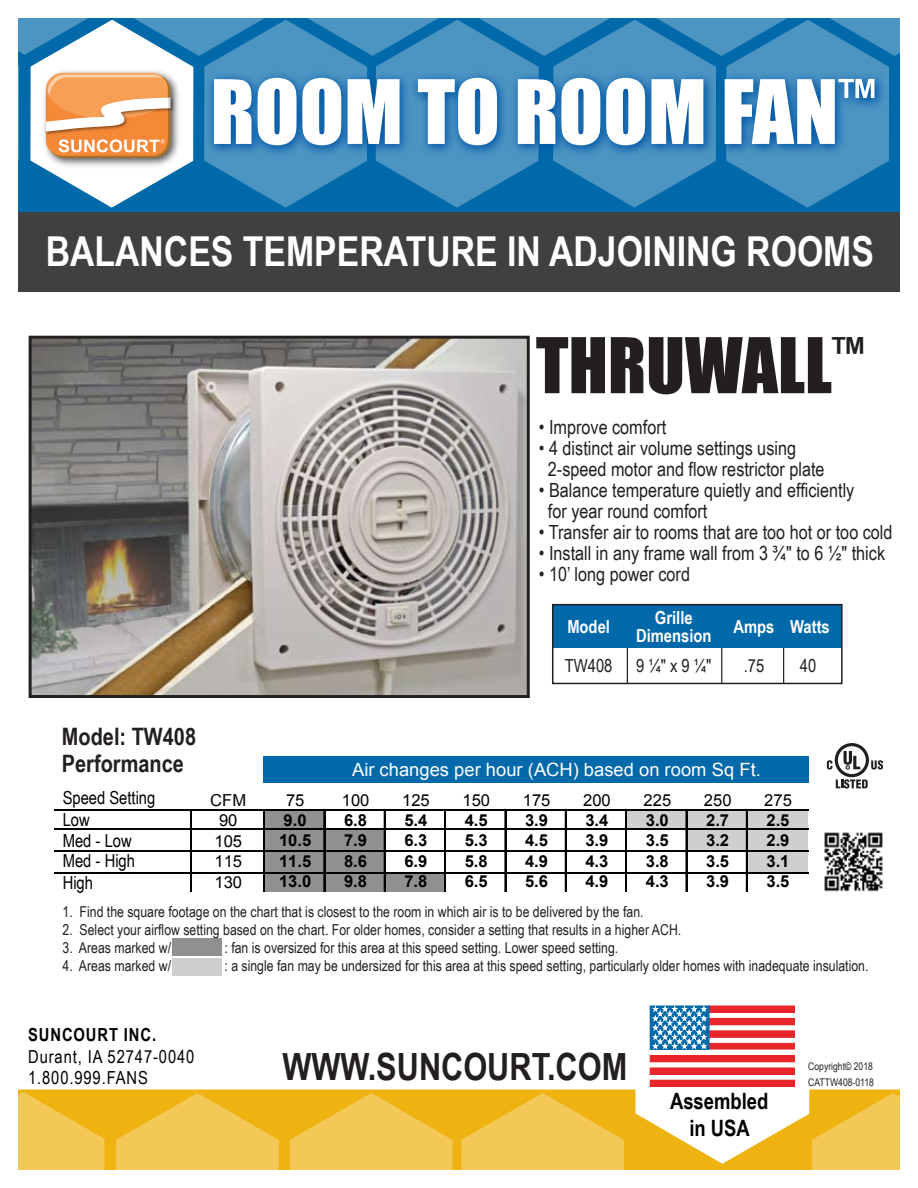
<style>
.page{position:relative;width:918px;height:1188px;background:#fff}
.page>*{position:absolute;margin:0;border:0;box-sizing:border-box;transform-origin:0 0}
.t1{font:70.95px "Impact";color:#231f20}
.t2{font:700 41.25px "Arial Narrow";color:#fff}
.t3{font:700 37.5px "Arial Narrow";color:#231f20}
.t4{font:700 24px "Arial Narrow";color:#231f20}
.t5{font:700 22.5px/27px "Arial Narrow";color:#020202;text-align:center}
.t6{font:19.5px/21px "Arial Narrow";color:#231f20}
.t7{font:18.3px "Arial";color:#fff}
.t8{font:18px/21px "Arial Narrow";color:#010101}
.t9{font:18px/21.6px "Arial Narrow";letter-spacing:.05em;color:#020202}
.t10{font:700 18px/18px "Arial Narrow";color:#fff;text-align:center}
.t11{font:18px "Arial Narrow";color:#231f20}
.t12{font:700 18px "Arial Narrow";letter-spacing:.05em;color:#020202}
.t13{font:700 16.5px "Arial";color:#010101}
.t14{font:16.5px "Arial";color:#010101}
.t15{font:15px "Arial Narrow";color:#231f20}
.t16{font:10.5px "Arial Narrow";color:#231f20}
</style>
<div class="page">
<hr style="left:783px;top:625px;width:1px;height:59px;background:#231f20">
<hr style="left:721px;top:625px;width:1px;height:59px;background:#231f20">
<hr style="left:627px;top:625px;width:1px;height:59px;background:#231f20">
<div style="left:553px;top:605px;width:289px;height:43px;background:#0069aa"></div>
<div style="left:552px;top:604px;width:291px;height:80px;border:2px solid #231f20"></div>
<svg style="left:827px;top:743px;width:56px;height:46px"></svg>
<div style="left:263px;top:810px;width:61px;height:81px;background:#918f8f"></div>
<div style="left:748px;top:810px;width:60px;height:63px;background:#cecfd0"></div>
<div style="left:687px;top:810px;width:61px;height:40px;background:#cecfd0"></div>
<div style="left:626px;top:810px;width:61px;height:20px;background:#cecfd0"></div>
<div style="left:324px;top:830px;width:61px;height:61px;background:#918f8f"></div>
<div style="left:386px;top:872px;width:60px;height:19px;background:#918f8f"></div>
<div style="left:263px;top:756px;width:545px;height:26px;background:#0069aa"></div>
<hr style="left:190px;top:810px;width:2px;height:81px;background:#010101">
<hr style="left:263px;top:810px;width:2px;height:81px;background:#010101">
<hr style="left:324px;top:809px;width:1px;height:82px;background:#010101">
<hr style="left:384px;top:809px;width:2px;height:82px;background:#010101">
<hr style="left:444px;top:809px;width:1px;height:82px;background:#010101">
<hr style="left:445px;top:809px;width:1px;height:82px;background:#010101">
<hr style="left:505px;top:809px;width:2px;height:82px;background:#010101">
<hr style="left:565px;top:809px;width:2px;height:82px;background:#010101">
<hr style="left:625px;top:809px;width:1px;height:82px;background:#010101">
<hr style="left:626px;top:809px;width:1px;height:82px;background:#010101">
<hr style="left:686px;top:809px;width:2px;height:82px;background:#010101">
<hr style="left:746px;top:809px;width:2px;height:82px;background:#010101">
<hr style="left:54px;top:809px;width:754px;height:2px;background:#010101">
<hr style="left:54px;top:828px;width:754px;height:2px;background:#010101">
<hr style="left:54px;top:850px;width:754px;height:2px;background:#010101">
<hr style="left:54px;top:872px;width:754px;height:2px;background:#010101">
<div style="left:172px;top:939px;width:50px;height:17px;background:#918f8f"></div>
<div style="left:172px;top:958px;width:50px;height:18px;background:#cecfd0"></div>
<img style="left:824px;top:832px;width:59px;height:60px">
<img style="left:33px;top:340px;width:493px;height:354px">
<div style="left:29px;top:336px;width:501px;height:362px;border:3px solid #231f20"></div>
<svg style="left:18px;top:1090px;width:882px;height:80px;fill:#eeb211"></svg>
<svg style="left:116px;top:1093px;width:163px;height:77px;background:#f1c141"></svg>
<svg style="left:290px;top:1093px;width:163px;height:77px;background:#f1c141"></svg>
<svg style="left:461px;top:1093px;width:163px;height:77px;background:#f1c141"></svg>
<svg style="left:812px;top:1093px;width:88px;height:77px;background:#f1c143"></svg>
<svg style="left:18px;top:1092px;width:86px;height:78px;background:#f1c143"></svg>
<div style="left:18px;top:212px;width:882px;height:80px;background:#404040"></div>
<svg style="left:18px;top:18px;width:882px;height:190px"></svg>
<svg style="left:652px;top:1012px;width:140px;height:68px"></svg>
<div style="left:709px;top:1006px;width:85px;height:6px;background:#ea262a"></div>
<div style="left:709px;top:1018px;width:85px;height:7px;background:#ea262a"></div>
<div style="left:709px;top:1031px;width:85px;height:6px;background:#ea262a"></div>
<div style="left:709px;top:1043px;width:85px;height:6px;background:#ea262a"></div>
<div style="left:650px;top:1055px;width:144px;height:7px;background:#ea262a"></div>
<div style="left:650px;top:1068px;width:144px;height:6px;background:#ea262a"></div>
<div style="left:650px;top:1080px;width:144px;height:6px;background:#ea262a"></div>
<svg style="left:652px;top:1008px;width:55px;height:39px"></svg>
<div style="left:650px;top:1006px;width:59px;height:43px;border:1px solid #0069aa"></div>
<svg style="left:653px;top:1007px;width:53px;height:41px"></svg>
<h2 class="t2" style="left:46px;top:221px;width:830px">BALANCES TEMPERATURE IN ADJOINING ROOMS</h2>
<h1 class="t1" style="left:536px;top:310px;width:330px">THRUWALL<sup>™</sup></h1>
<h3 class="t6" style="left:539px;top:416px;width:129px">• Improve comfort</h3>
<h3 class="t6" style="left:548px;top:437px;width:278px;text-indent:-9px">• 4 distinct air volume settings using<br>2-speed motor and flow restrictor plate</h3>
<h3 class="t6" style="left:548px;top:479px;width:308px;text-indent:-9px">• Balance temperature quietly and efficiently for year round comfort</h3>
<h3 class="t6" style="left:539px;top:521px;width:355px">• Transfer air to rooms that are too hot or too cold</h3>
<h3 class="t6" style="left:539px;top:542px;width:348px">• Install in any frame wall from 3 ¾" to 6 ½" thick</h3>
<h3 class="t6" style="left:539px;top:563px;width:153px">• 10’ long power cord</h3>
<h3 class="t4" style="left:62px;top:718px;width:136px">Model: TW408</h3>
<h3 class="t4" style="left:62px;top:745px;width:124px">Performance</h3>
<p class="t10" style="left:567px;top:616px;width:44px">Model</p>
<p class="t10" style="left:636px;top:607px;width:77px">Grille<br>Dimension</p>
<p class="t11" style="left:565px;top:653px;width:49px">TW408</p>
<p class="t11" style="left:636px;top:653px;width:77px">9 ¼" x 9 ¼"</p>
<p class="t10" style="left:734px;top:616px;width:98px">Amps Watts</p>
<p class="t11" style="left:744px;top:653px;width:22px">.75</p>
<p class="t11" style="left:800px;top:653px;width:18px">40</p>
<p class="t7" style="left:352px;top:757px;width:410px">Air changes per hour (ACH) based on room Sq Ft.</p>
<p class="t8" style="left:63px;top:787px;width:94px">Speed Setting<br>Low<br>Med - Low<br>Med - High</p>
<p class="t15" style="left:63px;top:901px;width:583px">1. Find the square footage on the chart that is closest to the room in which air is to be delivered by the fan.</p>
<p class="t15" style="left:63px;top:919px;width:620px">2. Select your airflow setting based on the chart. For older homes, consider a setting that results in a higher ACH.</p>
<p class="t15" style="left:63px;top:937px;width:110px">3. Areas marked w/</p>
<p class="t15" style="left:225px;top:937px;width:395px">: fan is oversized for this area at this speed setting. Lower speed setting.</p>
<p class="t15" style="left:63px;top:955px;width:110px">4. Areas marked w/</p>
<p class="t15" style="left:225px;top:955px;width:646px">: a single fan may be undersized for this area at this speed setting, particularly older homes with inadequate insulation.</p>
<p class="t14" style="left:210px;top:789px;width:37px">CFM</p>
<p class="t14" style="left:286px;top:789px;width:20px">75</p>
<p class="t14" style="left:342px;top:789px;width:29px">100</p>
<p class="t14" style="left:402px;top:789px;width:29px">125</p>
<p class="t14" style="left:463px;top:789px;width:29px">150</p>
<p class="t14" style="left:523px;top:789px;width:29px">175</p>
<p class="t14" style="left:583px;top:789px;width:29px">200</p>
<p class="t14" style="left:644px;top:789px;width:29px">225</p>
<p class="t14" style="left:704px;top:789px;width:29px">250</p>
<p class="t14" style="left:764px;top:789px;width:29px">275</p>
<p class="t14" style="left:219px;top:810px;width:20px">90</p>
<p class="t13" style="left:284px;top:809px;width:25px">9.0</p>
<p class="t13" style="left:344px;top:809px;width:25px">6.8</p>
<p class="t13" style="left:404px;top:809px;width:25px">5.4</p>
<p class="t13" style="left:465px;top:809px;width:25px">4.5</p>
<p class="t13" style="left:525px;top:809px;width:25px">3.9</p>
<p class="t13" style="left:585px;top:809px;width:25px">3.4</p>
<p class="t13" style="left:646px;top:809px;width:25px">3.0</p>
<p class="t13" style="left:706px;top:809px;width:25px">2.7</p>
<p class="t13" style="left:767px;top:809px;width:25px">2.5</p>
<p class="t14" style="left:215px;top:830px;width:29px">105</p>
<p class="t13" style="left:279px;top:829px;width:34px">10.5</p>
<p class="t13" style="left:344px;top:829px;width:25px">7.9</p>
<p class="t13" style="left:404px;top:829px;width:25px">6.3</p>
<p class="t13" style="left:465px;top:829px;width:25px">5.3</p>
<p class="t13" style="left:525px;top:829px;width:25px">4.5</p>
<p class="t13" style="left:585px;top:829px;width:25px">3.9</p>
<p class="t13" style="left:646px;top:829px;width:25px">3.5</p>
<p class="t13" style="left:706px;top:829px;width:25px">3.2</p>
<p class="t13" style="left:767px;top:829px;width:25px">2.9</p>
<p class="t14" style="left:215px;top:851px;width:29px">115</p>
<p class="t13" style="left:279px;top:850px;width:34px">11.5</p>
<p class="t13" style="left:344px;top:850px;width:25px">8.6</p>
<p class="t13" style="left:404px;top:850px;width:25px">6.9</p>
<p class="t13" style="left:465px;top:850px;width:25px">5.8</p>
<p class="t13" style="left:525px;top:850px;width:25px">4.9</p>
<p class="t13" style="left:585px;top:850px;width:25px">4.3</p>
<p class="t13" style="left:646px;top:850px;width:25px">3.8</p>
<p class="t13" style="left:706px;top:850px;width:25px">3.5</p>
<p class="t13" style="left:767px;top:850px;width:25px">3.1</p>
<p class="t8" style="left:63px;top:872px;width:32px">High</p>
<p class="t14" style="left:215px;top:871px;width:29px">130</p>
<p class="t13" style="left:279px;top:871px;width:34px">13.0</p>
<p class="t13" style="left:344px;top:871px;width:25px">9.8</p>
<p class="t13" style="left:404px;top:871px;width:25px">7.8</p>
<p class="t13" style="left:465px;top:871px;width:25px">6.5</p>
<p class="t13" style="left:525px;top:871px;width:25px">5.6</p>
<p class="t13" style="left:585px;top:871px;width:25px">4.9</p>
<p class="t13" style="left:646px;top:871px;width:25px">4.3</p>
<p class="t13" style="left:706px;top:871px;width:25px">3.9</p>
<p class="t13" style="left:767px;top:871px;width:25px">3.5</p>
<p class="t12" style="left:28px;top:1021px;width:130px">SUNCOURT INC.</p>
<p class="t9" style="left:28px;top:1045px;width:168px">Durant, IA 52747-0040<br>1.800.999.FANS</p>
<h3 class="t3" style="left:282px;top:1039px;width:346px">WWW.SUNCOURT.COM</h3>
<h3 class="t5" style="left:670px;top:1087px;width:100px">Assembled in USA</h3>
<p class="t16" style="left:808px;top:1059px;width:66px">Copyright© 2018</p>
<p class="t16" style="left:808px;top:1075px;width:67px">CATTW408-0118</p>
</div>
